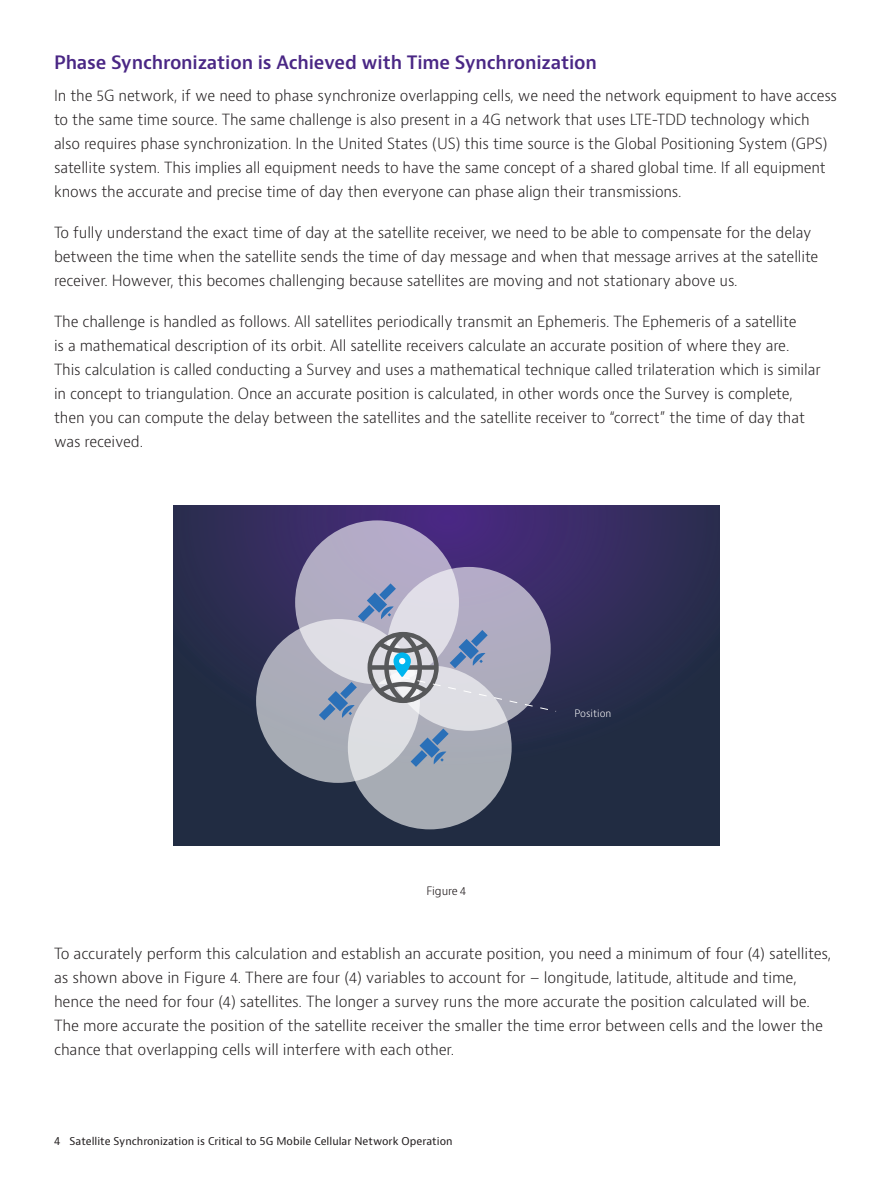
<style>
.page{position:relative;width:893px;height:1191px;background:#fff}
.page>*{position:absolute;margin:0;border:0;box-sizing:border-box;transform-origin:0 0}
.H2_Heading_Purple_12{font:600 18px "Bernino Sans";letter-spacing:-.01em;color:#4a2785}
.P_10_16{font:300 15px/24px "Bernino Sans";letter-spacing:-.01em;color:#231f20}
.t1{font:300 11.25px "Bernino Sans";letter-spacing:-.01em;color:#110a0c}
.t2{font:10.5px "Bernino Sans";color:#231f20}
.t3{font:300 10.05px "Bernino Sans";color:#fff}
</style>
<div class="page">
<svg style="left:174px;top:505px;width:545px;height:340px;background:#2a2c4f"></svg>
<div style="left:295px;top:520px;width:164px;height:164px;background:#b3abc6;border-radius:50%"></div>
<svg style="left:387px;top:567px;width:164px;height:164px;background:#c3bed1"></svg>
<svg style="left:256px;top:619px;width:164px;height:164px;background:#b5b7c1"></svg>
<svg style="left:348px;top:665px;width:164px;height:164px;background:#b8bcc3"></svg>
<svg style="left:358px;top:583px;width:38px;height:39px"></svg>
<svg style="left:319px;top:682px;width:38px;height:38px"></svg>
<svg style="left:411px;top:728px;width:38px;height:39px"></svg>
<svg style="left:368px;top:630px;width:189px;height:82px;background:#a5aab9"></svg>
<p class="H2_Heading_Purple_12" style="left:54px;top:50px;width:544px">Phase Synchronization is Achieved with Time Synchronization</p>
<p class="P_10_16" style="left:54px;top:84px;width:784px">In the 5G network, if we need to phase synchronize overlapping cells, we need the network equipment to have access to the same time source. The same challenge is also present in a 4G network that uses LTE-TDD technology which also requires phase synchronization. In the United States (US) this time source is the Global Positioning System (GPS) satellite system. This implies all equipment needs to have the same concept of a shared global time. If all equipment knows the accurate and precise time of day then everyone can phase align their transmissions.</p>
<p class="P_10_16" style="left:54px;top:221px;width:766px">To fully understand the exact time of day at the satellite receiver, we need to be able to compensate for the delay between the time when the satellite sends the time of day message and when that message arrives at the satellite receiver. However, this becomes challenging because satellites are moving and not stationary above us.</p>
<p class="P_10_16" style="left:54px;top:310px;width:768px">The challenge is handled as follows. All satellites periodically transmit an Ephemeris. The Ephemeris of a satellite<br>is a mathematical description of its orbit. All satellite receivers calculate an accurate position of where they are.<br>This calculation is called conducting a Survey and uses a mathematical technique called trilateration which is similar in concept to triangulation. Once an accurate position is calculated, in other words once the Survey is complete, then you can compute the delay between the satellites and the satellite receiver to “correct” the time of day that was received.</p>
<p class="t1" style="left:426px;top:883px;width:42px">Figure 4</p>
<p class="t3" style="left:575px;top:707px;width:38px">Position</p>
<p class="P_10_16" style="left:54px;top:941px;width:779px">To accurately perform this calculation and establish an accurate position, you need a minimum of four (4) satellites, as shown above in Figure 4. There are four (4) variables to account for – longitude, latitude, altitude and time, hence the need for four (4) satellites. The longer a survey runs the more accurate the position calculated will be.<br>The more accurate the position of the satellite receiver the smaller the time error between cells and the lower the chance that overlapping cells will interfere with each other.</p>
<p class="t2" style="left:54px;top:1134px;width:400px">4 Satellite Synchronization is Critical to 5G Mobile Cellular Network Operation</p>
</div>
